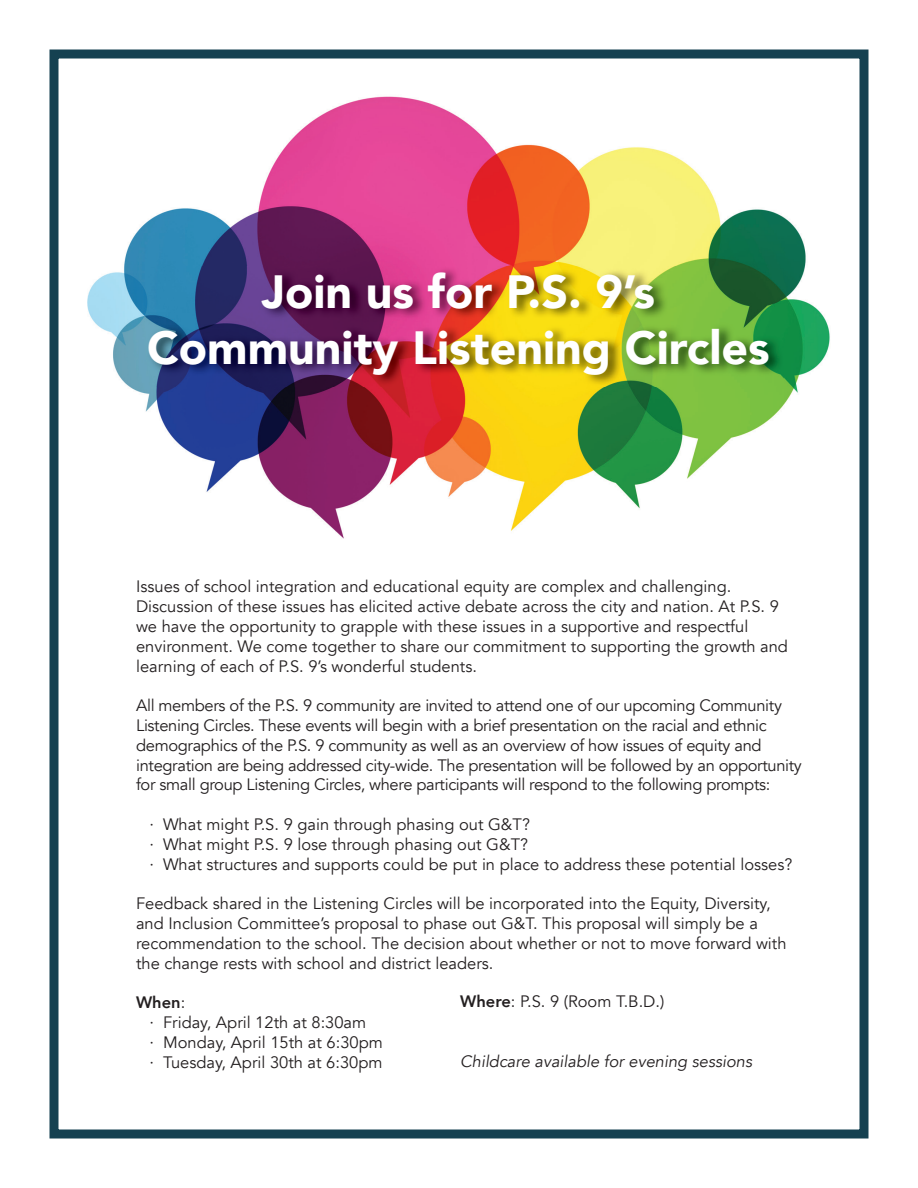
<style>
.page{position:relative;width:918px;height:1188px;background:#fff}
.page>*{position:absolute;margin:0;border:0;box-sizing:border-box;transform-origin:0 0}
.t1{font:900 46.5px/55.8px "Avenir";color:#fff;text-align:center}
.t2{font:16.5px/19.8px "Avenir";color:#231f20}
.t3{font:16.5px/19.8px "Avenir";letter-spacing:-.02em;color:#231f20}
.t4{font:italic 16.5px "Avenir";color:#231f20}
.s1{font-weight:800}
</style>
<div class="page">
<img style="left:87px;top:96px;width:743px;height:443px">
<div style="left:50px;top:50px;width:818px;height:1088px;border:9px solid #154151"></div>
<img style="left:147px;top:267px;width:636px;height:119px">
<h1 class="t1" style="left:147px;top:262px;width:624px">Join us for P.S. 9’s<br>Community Listening Circles</h1>
<p class="t2" style="left:136px;top:577px;width:653px">Issues of school integration and educational equity are complex and challenging.<br>Discussion of these issues has elicited active debate across the city and nation. At P.S. 9 we have the opportunity to grapple with these issues in a supportive and respectful environment. We come together to share our commitment to supporting the growth and learning of each of P.S. 9’s wonderful students.</p>
<p class="t3" style="left:136px;top:696px;width:667px">All members of the P.S. 9 community are invited to attend one of our upcoming Community Listening Circles. These events will begin with a brief presentation on the racial and ethnic demographics of the P.S. 9 community as well as an overview of how issues of equity and integration are being addressed city-wide. The presentation will be followed by an opportunity for small group Listening Circles, where participants will respond to the following prompts:</p>
<p class="t2" style="left:150px;top:815px;width:644px">· What might P.S. 9 gain through phasing out G&amp;T?<br>· What might P.S. 9 lose through phasing out G&amp;T?<br>· What structures and supports could be put in place to address these potential losses?</p>
<p class="t2" style="left:136px;top:894px;width:652px">Feedback shared in the Listening Circles will be incorporated into the Equity, Diversity, and Inclusion Committee’s proposal to phase out G&amp;T. This proposal will simply be a recommendation to the school. The decision about whether or not to move forward with the change rests with school and district leaders.</p>
<p class="t2" style="left:150px;top:993px;width:235px;text-indent:-13px"><span class="s1">When</span>:<br>· Friday, April 12th at 8:30am<br>· Monday, April 15th at 6:30pm · Tuesday, April 30th at 6:30pm</p>
<p class="t2" style="left:460px;top:992px;width:206px"><span class="s1">Where</span>: P.S. 9 (Room T.B.D.)</p>
<p class="t4" style="left:460px;top:1051px;width:293px">Childcare available for evening sessions</p>
</div>
